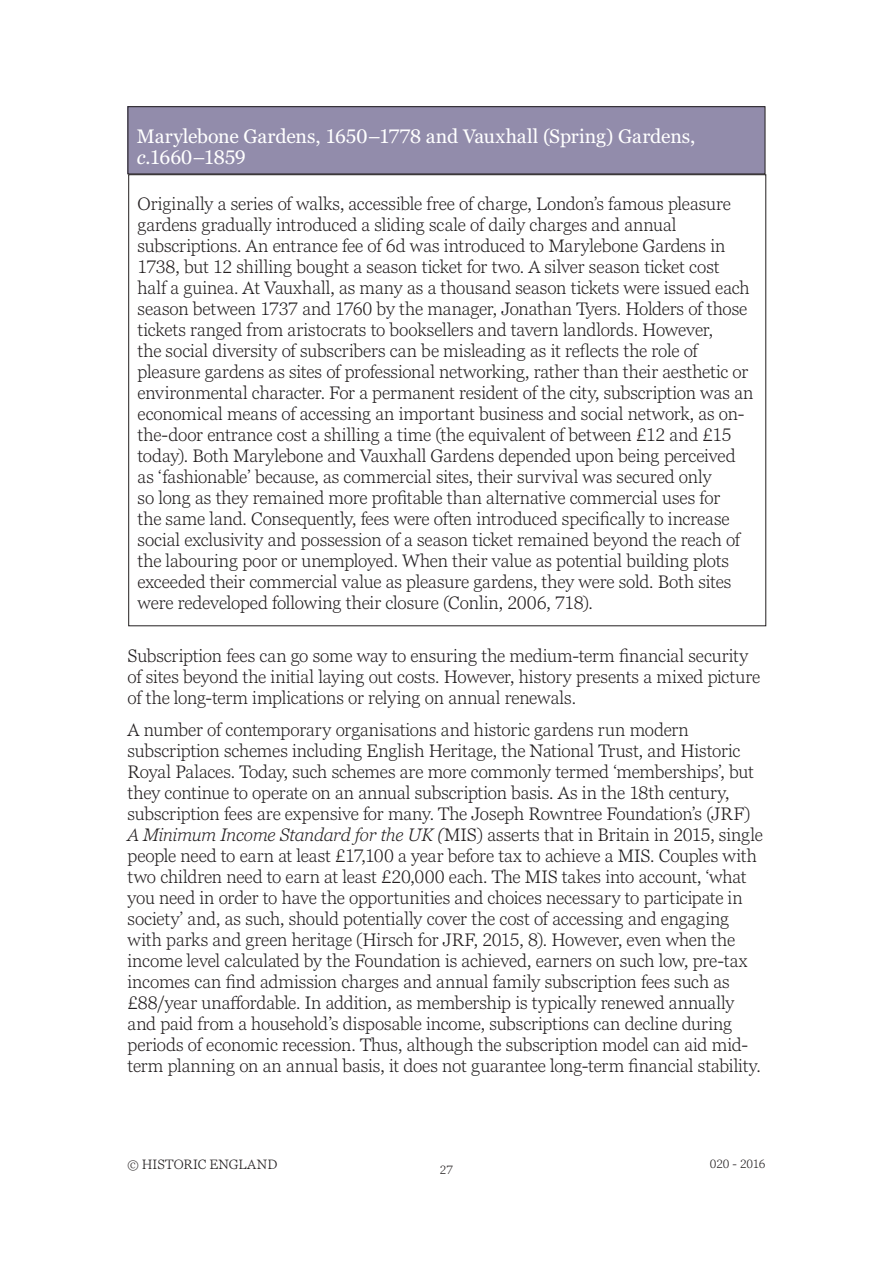
<style>
.page{position:relative;width:893px;height:1263px;background:#fff}
.page>*{position:absolute;margin:0;border:0;box-sizing:border-box;transform-origin:0 0}
.Text_Boxes_heading{font:19.5px/21px "Georgia Pro";letter-spacing:-.005em;color:#fff}
.Report_Body_Text{font:300 18px/21px "Georgia Pro";letter-spacing:-.005em;color:#231f20}
.t1{font:300 13.5px "Georgia Pro";letter-spacing:.015em;color:#231f20}
.t2{font:300 12px "Georgia Pro";letter-spacing:-.005em;color:#231f20}
.s1{font-style:italic}
.s2{font-size:12px}
</style>
<div class="page">
<div style="left:128px;top:107px;width:637px;height:67px;background:#928cab"></div>
<div style="left:128px;top:106px;width:637px;height:68px;border:1px solid #231f20"></div>
<p class="Text_Boxes_heading" style="left:137px;top:126px;width:560px">Marylebone Gardens, 1650–1778 and Vauxhall (Spring) Gardens, <span class="s1">c.</span>1660–1859</p>
<p class="Report_Body_Text" style="left:138px;top:194px;width:617px">Originally a series of walks, accessible free of charge, London’s famous pleasure gardens gradually introduced a sliding scale of daily charges and annual subscriptions. An entrance fee of 6d was introduced to Marylebone Gardens in 1738, but 12 shilling bought a season ticket for two. A silver season ticket cost<br>half a guinea. At Vauxhall, as many as a thousand season tickets were issued each season between 1737 and 1760 by the manager, Jonathan Tyers. Holders of those tickets ranged from aristocrats to booksellers and tavern landlords. However,<br>the social diversity of subscribers can be misleading as it reflects the role of pleasure gardens as sites of professional networking, rather than their aesthetic or environmental character. For a permanent resident of the city, subscription was an economical means of accessing an important business and social network, as on&shy;the-door entrance cost a shilling a time (the equivalent of between £12 and £15 today). Both Marylebone and Vauxhall Gardens depended upon being perceived as ‘fashionable’ because, as commercial sites, their survival was secured only<br>so long as they remained more profitable than alternative commercial uses for<br>the same land. Consequently, fees were often introduced specifically to increase social exclusivity and possession of a season ticket remained beyond the reach of the labouring poor or unemployed. When their value as potential building plots exceeded their commercial value as pleasure gardens, they were sold. Both sites were redeveloped following their closure (Conlin, 2006, 718).</p>
<p class="Report_Body_Text" style="left:128px;top:646px;width:634px">Subscription fees can go some way to ensuring the medium-term financial security of sites beyond the initial laying out costs. However, history presents a mixed picture of the long-term implications or relying on annual renewals.</p>
<p class="Report_Body_Text" style="left:128px;top:720px;width:637px">A number of contemporary organisations and historic gardens run modern subscription schemes including English Heritage, the National Trust, and Historic Royal Palaces. Today, such schemes are more commonly termed ‘memberships’, but they continue to operate on an annual subscription basis. As in the 18th century, subscription fees are expensive for many. The Joseph Rowntree Foundation’s (JRF)<br><span class="s1">A Minimum Income Standard for the UK (</span>MIS) asserts that in Britain in 2015, single people need to earn at least £17,100 a year before tax to achieve a MIS. Couples with two children need to earn at least £20,000 each. The MIS takes into account, ‘what you need in order to have the opportunities and choices necessary to participate in society’ and, as such, should potentially cover the cost of accessing and engaging with parks and green heritage (Hirsch for JRF, 2015, 8). However, even when the income level calculated by the Foundation is achieved, earners on such low, pre-tax incomes can find admission charges and annual family subscription fees such as £88/year unaffordable. In addition, as membership is typically renewed annually and paid from a household’s disposable income, subscriptions can decline during periods of economic recession. Thus, although the subscription model can aid mid&shy;term planning on an annual basis, it does not guarantee long-term financial stability.</p>
<p class="t1" style="left:128px;top:1156px;width:151px"><span class="s2">©</span> HISTORIC ENGLAND</p>
<p class="t2" style="left:710px;top:1157px;width:57px">020 - 2016</p>
<p class="t2" style="left:440px;top:1162px;width:15px">27</p>
</div>
